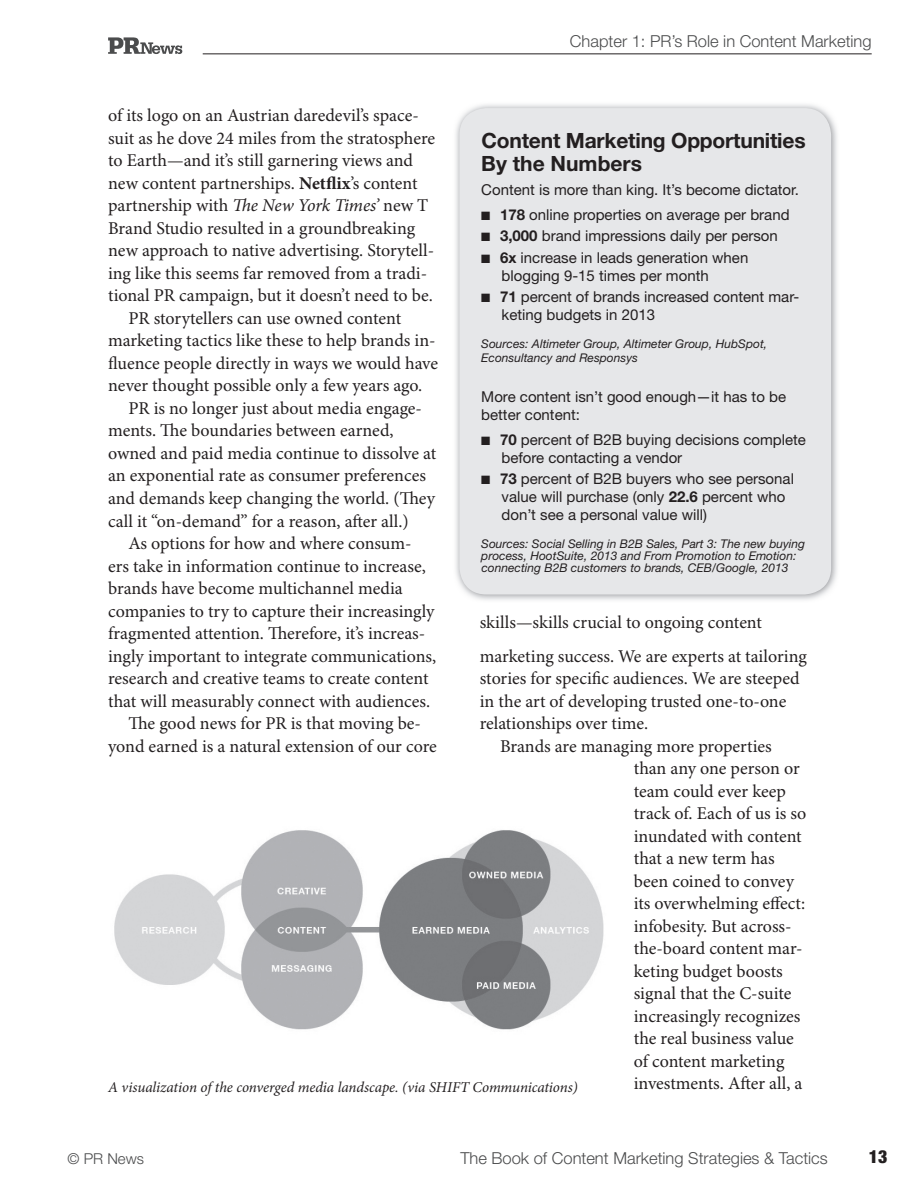
<style>
.page{position:relative;width:919px;height:1189px;background:#fff}
.page>*{position:absolute;margin:0;border:0;box-sizing:border-box;transform-origin:0 0}
.t1{font:700 21px/22.5px "Helvetica Neue LT Std";letter-spacing:-.01em;color:#231f20}
.t2{font:18px/33.8px "Minion Pro";letter-spacing:-.005em;color:#231f20}
.t3{font:900 condensed 18px "Helvetica Neue LT Std";color:#231f20}
.t4{font:300 16.5px "Helvetica Neue LT Std";color:#4b4c4d}
.t5{font:15px/18px "Helvetica Neue LT Std";color:#231f20}
.t6{font:italic 15px "Minion Pro";letter-spacing:-.005em;color:#231f20}
.t7{font:300 15px "Helvetica Neue LT Std";color:#4b4c4d}
.t8{font:italic 12px/12px "Helvetica Neue LT Std";color:#231f20}
.s1{font-weight:700}
.s2{font-style:italic}
</style>
<div class="page">
<svg style="left:108px;top:37px;width:74px;height:17px"></svg>
<hr style="left:203px;top:54px;width:668px;height:1px;background:#231f20">
<img style="left:455px;top:104px;width:382px;height:496px">
<div style="left:459px;top:108px;width:371px;height:486px;background:#e6e7e9;border-radius:27px"></div>
<img style="left:114px;top:830px;width:490px;height:200px">
<p class="t4" style="left:569px;top:31px;width:303px">Chapter 1: PR’s Role in Content Marketing</p>
<p class="t2" style="left:108px;top:99px;width:312px">of its logo on an Austrian daredevil’s space-</p>
<p class="t2" style="left:108px;top:122px;width:328px">suit as he dove 24 miles from the stratosphere</p>
<p class="t2" style="left:108px;top:144px;width:306px">to Earth—and it’s still garnering views and</p>
<p class="t2" style="left:108px;top:167px;width:311px">new content partnerships. <span class="s1">Netflix</span>’s content</p>
<p class="t2" style="left:108px;top:189px;width:321px">partnership with <span class="s2">The New York Times’</span> new T</p>
<p class="t2" style="left:108px;top:212px;width:308px">Brand Studio resulted in a groundbreaking</p>
<p class="t2" style="left:108px;top:234px;width:327px">new approach to native advertising. Storytell-</p>
<p class="t2" style="left:108px;top:257px;width:320px">ing like this seems far removed from a tradi-</p>
<p class="t2" style="left:108px;top:279px;width:326px">tional PR campaign, but it doesn’t need to be.</p>
<p class="t2" style="left:128px;top:302px;width:274px">PR storytellers can use owned content</p>
<p class="t2" style="left:108px;top:324px;width:329px">marketing tactics like these to help brands in-</p>
<p class="t2" style="left:108px;top:347px;width:331px">fluence people directly in ways we would have</p>
<p class="t2" style="left:108px;top:369px;width:315px">never thought possible only a few years ago.</p>
<p class="t2" style="left:128px;top:392px;width:295px">PR is no longer just about media engage-</p>
<p class="t2" style="left:108px;top:414px;width:287px">ments. The boundaries between earned,</p>
<p class="t2" style="left:108px;top:437px;width:329px">owned and paid media continue to dissolve at</p>
<p class="t2" style="left:108px;top:459px;width:319px">an exponential rate as consumer preferences</p>
<p class="t2" style="left:108px;top:482px;width:328px">and demands keep changing the world. (They</p>
<p class="t2" style="left:108px;top:504px;width:302px">call it “on-demand” for a reason, after all.)</p>
<p class="t2" style="left:128px;top:527px;width:284px">As options for how and where consum-</p>
<p class="t2" style="left:108px;top:549px;width:319px">ers take in information continue to increase,</p>
<p class="t2" style="left:108px;top:572px;width:296px">brands have become multichannel media</p>
<p class="t2" style="left:108px;top:594px;width:328px">companies to try to capture their increasingly</p>
<p class="t2" style="left:108px;top:617px;width:318px">fragmented attention. Therefore, it’s increas-</p>
<p class="t2" style="left:108px;top:639px;width:329px">ingly important to integrate communications,</p>
<p class="t2" style="left:108px;top:662px;width:322px">research and creative teams to create content</p>
<p class="t2" style="left:108px;top:684px;width:323px">that will measurably connect with audiences.</p>
<p class="t2" style="left:128px;top:707px;width:294px">The good news for PR is that moving be-</p>
<p class="t2" style="left:108px;top:729px;width:330px">yond earned is a natural extension of our core</p>
<p class="t1" style="left:481px;top:129px;width:326px">Content Marketing Opportunities<br>By the Numbers</p>
<p class="t5" style="left:481px;top:181px;width:319px">Content is more than king. It’s become dictator.</p>
<p class="t5" style="left:481px;top:206px;width:309px">■ <span class="s1">178</span> online properties on average per brand</p>
<p class="t5" style="left:481px;top:227px;width:298px">■ <span class="s1">3,000</span> brand impressions daily per person</p>
<p class="t5" style="left:501px;top:248px;width:248px;text-indent:-20px">■ <span class="s1">6x</span> increase in leads generation when blogging 9-15 times per month</p>
<p class="t5" style="left:501px;top:287px;width:299px;text-indent:-20px">■ <span class="s1">71</span> percent of brands increased content mar&shy;keting budgets in 2013</p>
<p class="t8" style="left:481px;top:337px;width:287px;line-height:13.5px">Sources: Altimeter Group, Altimeter Group, HubSpot,<br>Econsultancy and Responsys</p>
<p class="t5" style="left:481px;top:387px;width:306px">More content isn’t good enough—it has to be better content:</p>
<p class="t5" style="left:501px;top:430px;width:306px;text-indent:-20px">■ <span class="s1">70</span> percent of B2B buying decisions complete before contacting a vendor</p>
<p class="t5" style="left:501px;top:469px;width:294px;text-indent:-20px">■ <span class="s1">73</span> percent of B2B buyers who see personal value will purchase (only <span class="s1">22.6</span> percent who don’t see a personal value will)</p>
<p class="t8" style="left:481px;top:537px;width:325px">Sources: Social Selling in B2B Sales, Part 3: The new buying process, HootSuite, 2013 and From Promotion to Emotion: connecting B2B customers to brands, CEB/Google, 2013</p>
<p class="t2" style="left:479px;top:605px;width:328px">skills—skills crucial to ongoing content marketing success. We are experts at tailoring</p>
<p class="t2" style="left:479px;top:662px;width:321px">stories for specific audiences. We are steeped</p>
<p class="t2" style="left:479px;top:684px;width:308px">in the art of developing trusted one-to-one</p>
<p class="t2" style="left:479px;top:707px;width:170px">relationships over time.</p>
<p class="t2" style="left:500px;top:729px;width:273px">Brands are managing more properties</p>
<p class="t2" style="left:633px;top:752px;width:167px">than any one person or</p>
<p class="t2" style="left:633px;top:774px;width:154px">team could ever keep</p>
<p class="t2" style="left:633px;top:797px;width:174px">track of. Each of us is so</p>
<p class="t2" style="left:633px;top:819px;width:169px">inundated with content</p>
<p class="t2" style="left:633px;top:842px;width:142px">that a new term has</p>
<p class="t2" style="left:633px;top:864px;width:162px">been coined to convey</p>
<p class="t2" style="left:633px;top:887px;width:173px">its overwhelming effect:</p>
<p class="t2" style="left:633px;top:909px;width:159px">infobesity. But across-</p>
<p class="t2" style="left:633px;top:932px;width:170px">the-board content mar-</p>
<p class="t2" style="left:633px;top:954px;width:150px">keting budget boosts</p>
<p class="t2" style="left:633px;top:977px;width:159px">signal that the C-suite</p>
<p class="t2" style="left:633px;top:999px;width:168px">increasingly recognizes</p>
<p class="t2" style="left:633px;top:1022px;width:162px">the real business value</p>
<p class="t2" style="left:633px;top:1044px;width:152px">of content marketing</p>
<p class="t2" style="left:633px;top:1067px;width:170px">investments. After all, a</p>
<p class="t6" style="left:108px;top:1076px;width:471px">A visualization of the converged media landscape. (via SHIFT Communications)</p>
<p class="t7" style="left:68px;top:1149px;width:78px">© PR News</p>
<p class="t4" style="left:460px;top:1147px;width:369px">The Book of Content Marketing Strategies &amp; Tactics</p>
<p class="t3" style="left:868px;top:1145px;width:20px">13</p>
</div>
